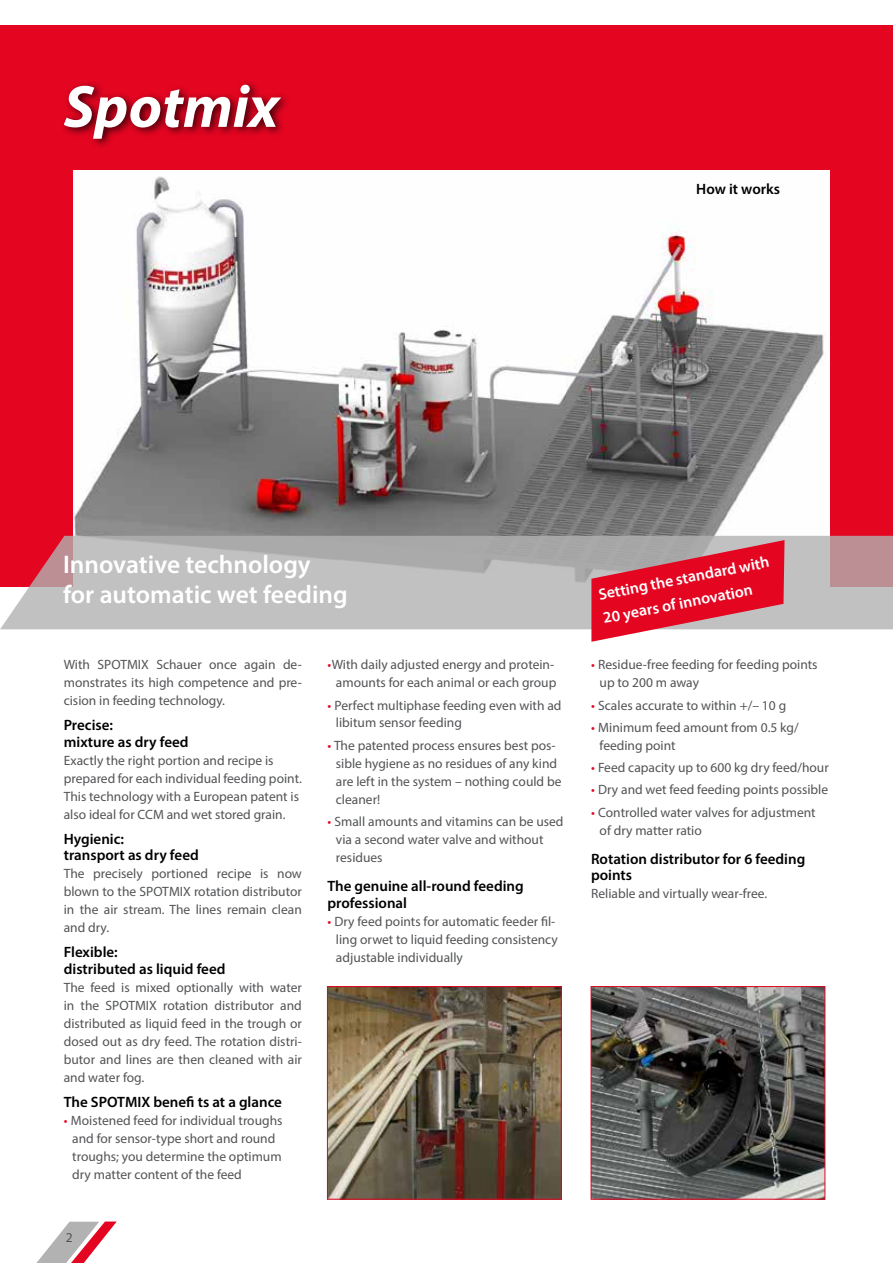
<style>
.page{position:relative;width:893px;height:1263px;background:#fff}
.page>*{position:absolute;margin:0;border:0;box-sizing:border-box;transform-origin:0 0}
.t1{font:italic 700 60px "Myriad Pro";color:#fff}
.t2{font:600 25.5px/30.6px "Myriad Pro";color:#fff}
.t3{font:600 15.9px/24px "Myriad Pro";color:#fff}
.t4{font:600 15px/16.5px "Myriad Pro";color:#000}
.t5{font:13.5px/18px "Myriad Pro";color:#525355}
.s1{color:#e40521}
</style>
<div class="page">
<svg style="left:36px;top:1221px;width:81px;height:42px"></svg>
<div style="left:0;top:26px;width:893px;height:561px;background:#e40521"></div>
<div style="left:60px;top:80px;width:232px;height:69px;background:#000;opacity:.75"></div>
<img style="left:73px;top:170px;width:756px;height:366px">
<svg style="left:0;top:536px;width:893px;height:93px;background:#bfb3b4"></svg>
<svg style="left:591px;top:540px;width:193px;height:102px"></svg>
<img style="left:593px;top:988px;width:230px;height:209px">
<div style="left:591px;top:986px;width:234px;height:213px;border:1px solid #e40521"></div>
<img style="left:329px;top:988px;width:231px;height:209px">
<div style="left:327px;top:986px;width:235px;height:213px;border:1px solid #e40521"></div>
<h1 class="t1" style="left:64px;top:68px;width:216px">Spotmix</h1>
<p class="t4" style="left:696px;top:180px;width:85px">How it works</p>
<h2 class="t2" style="left:63px;top:548px;width:286px">Innovative technology for automatic wet feeding</h2>
<p class="t3" style="left:596px;top:582px;width:175px;rotate:-11deg">Setting the standard with<br>20 years of innovation</p>
<p class="t5" style="left:64px;top:655px;width:240px;text-align:justify">With SPOTMIX Schauer once again de&shy;monstrates its high competence and pre&shy;cision in feeding technology.</p>
<p class="t4" style="left:64px;top:717px;width:126px">Precise:<br>mixture as dry feed</p>
<p class="t5" style="left:64px;top:751px;width:240px">Exactly the right portion and recipe is prepared for each individual feeding point.<br>This technology with a European patent is also ideal for CCM and wet stored grain.</p>
<p class="t4" style="left:64px;top:830px;width:136px">Hygienic:<br>transport as dry feed</p>
<p class="t5" style="left:64px;top:864px;width:240px;text-align:justify">The precisely portioned recipe is now blown to the SPOTMIX rotation distributor in the air stream. The lines remain clean and dry.</p>
<p class="t4" style="left:64px;top:944px;width:163px">Flexible:<br>distributed as liquid feed</p>
<p class="t5" style="left:64px;top:978px;width:240px;text-align:justify">The feed is mixed optionally with water in the SPOTMIX rotation distributor and distributed as liquid feed in the trough or dosed out as dry feed. The rotation distri&shy;butor and lines are then cleaned with air and water fog.</p>
<p class="t4" style="left:64px;top:1093px;width:220px">The SPOTMIX benefi ts at a glance</p>
<p class="t5" style="left:72px;top:1111px;width:212px;text-indent:-9px"><span class="s1">•</span> Moistened feed for individual troughs and for sensor-type short and round troughs; you determine the optimum dry matter content of the feed</p>
<p class="t5" style="left:600px;top:655px;width:220px;text-indent:-9px"><span class="s1">•</span> Residue-free feeding for feeding points up to 200 m away</p>
<p class="t5" style="left:591px;top:696px;width:197px"><span class="s1">•</span> Scales accurate to within +/– 10 g</p>
<p class="t5" style="left:600px;top:718px;width:201px;text-indent:-9px"><span class="s1">•</span> Minimum feed amount from 0.5 kg/ feeding point</p>
<p class="t5" style="left:591px;top:758px;width:239px"><span class="s1">•</span> Feed capacity up to 600 kg dry feed/hour</p>
<p class="t5" style="left:591px;top:780px;width:239px"><span class="s1">•</span> Dry and wet feed feeding points possible</p>
<p class="t5" style="left:600px;top:803px;width:218px;text-indent:-9px"><span class="s1">•</span> Controlled water valves for adjustment of dry matter ratio</p>
<p class="t4" style="left:591px;top:850px;width:216px">Rotation distributor for 6 feeding points</p>
<p class="t5" style="left:591px;top:884px;width:178px">Reliable and virtually wear-free.</p>
<p class="t5" style="left:327px;top:655px;width:230px;text-align:right"><span class="s1">•</span>With daily adjusted energy and protein&shy;amounts for each animal or each group</p>
<p class="t5" style="left:336px;top:696px;width:227px;text-indent:-9px"><span class="s1">•</span> Perfect multiphase feeding even with ad libitum sensor feeding</p>
<p class="t5" style="left:336px;top:736px;width:227px;text-indent:-9px"><span class="s1">•</span> The patented process ensures best pos&shy;sible hygiene as no residues of any kind are left in the system – nothing could be cleaner!</p>
<p class="t5" style="left:336px;top:812px;width:229px;text-indent:-9px"><span class="s1">•</span> Small amounts and vitamins can be used via a second water valve and without residues</p>
<p class="t4" style="left:327px;top:878px;width:198px">The genuine all-round feeding professional</p>
<p class="t5" style="left:336px;top:912px;width:223px;text-indent:-9px"><span class="s1">•</span> Dry feed points for automatic feeder fil&shy;ling orwet to liquid feeding consistency adjustable individually</p>
<p class="t5" style="left:66px;top:1228px;width:8px">2</p>
</div>
